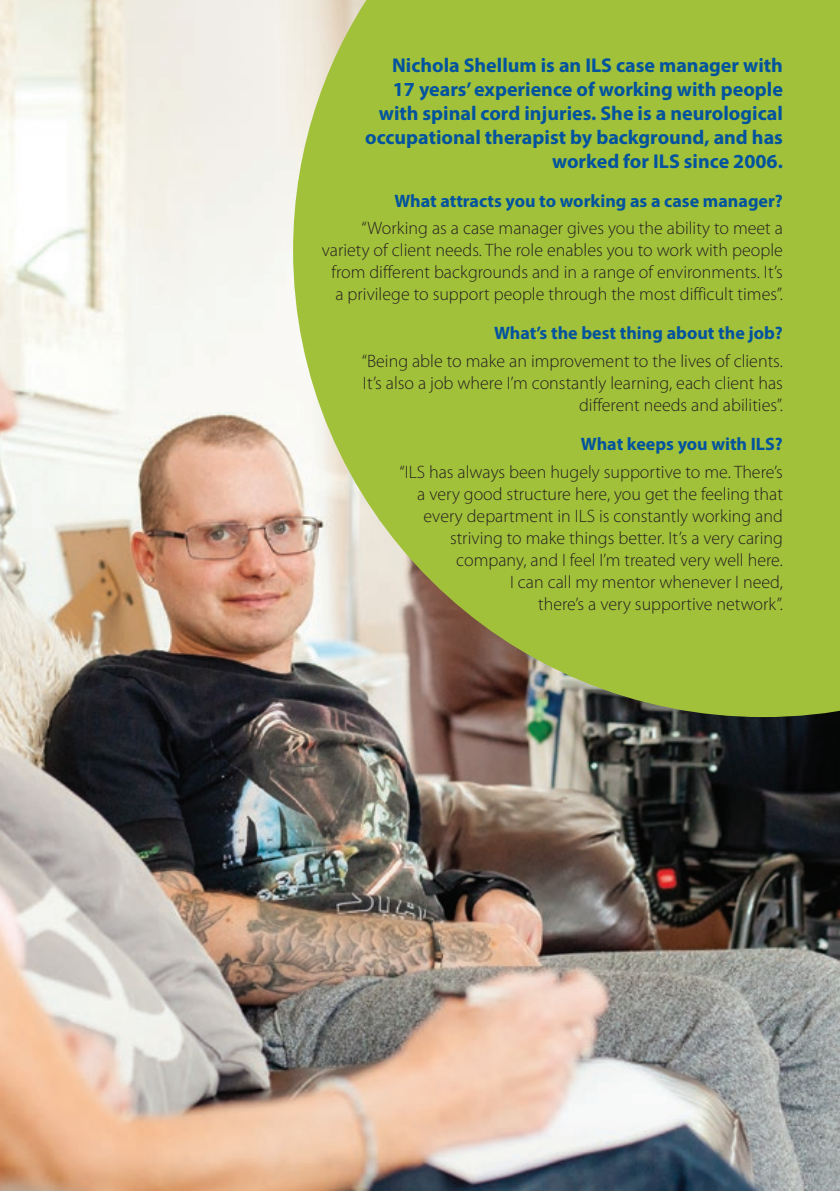
<style>
.page{position:relative;width:840px;height:1191px;background:#fff}
.page>*{position:absolute;margin:0;border:0;box-sizing:border-box;transform-origin:0 0}
.t1{font:700 20px/24px "Myriad Pro";color:#01539e;text-align:right}
.t2{font:300 18px/22px "Myriad Pro";color:#231f20;text-align:right}
.t3{font:700 18px "Myriad Pro";color:#01539e}
</style>
<div class="page">
<img style="left:0;top:0;width:839px;height:1191px">
<svg style="left:293px;top:0;width:546px;height:717px;background:#a5be48"></svg>
<p class="t1" style="left:365px;top:52px;width:419px">Nichola Shellum is an ILS case manager with 17 years’ experience of working with people with spinal cord injuries. She is a neurological occupational therapist by background, and has worked for ILS since 2006.</p>
<p class="t3" style="left:394px;top:189px;width:390px">What attracts you to working as a case manager?</p>
<p class="t2" style="left:321px;top:217px;width:462px">“Working as a case manager gives you the ability to meet a variety of client needs. The role enables you to work with people from different backgrounds and in a range of environments. It’s a privilege to support people through the most difficult times”.</p>
<p class="t3" style="left:493px;top:322px;width:290px">What’s the best thing about the job?</p>
<p class="t2" style="left:361px;top:350px;width:422px">“Being able to make an improvement to the lives of clients.<br>It’s also a job where I’m constantly learning, each client has different needs and abilities”.</p>
<p class="t3" style="left:580px;top:432px;width:203px">What keeps you with ILS?</p>
<p class="t2" style="left:399px;top:461px;width:384px">“ILS has always been hugely supportive to me. There’s a very good structure here, you get the feeling that every department in ILS is constantly working and striving to make things better. It’s a very caring company, and I feel I’m treated very well here.<br>I can call my mentor whenever I need,<br>there’s a very supportive network”.</p>
</div>
